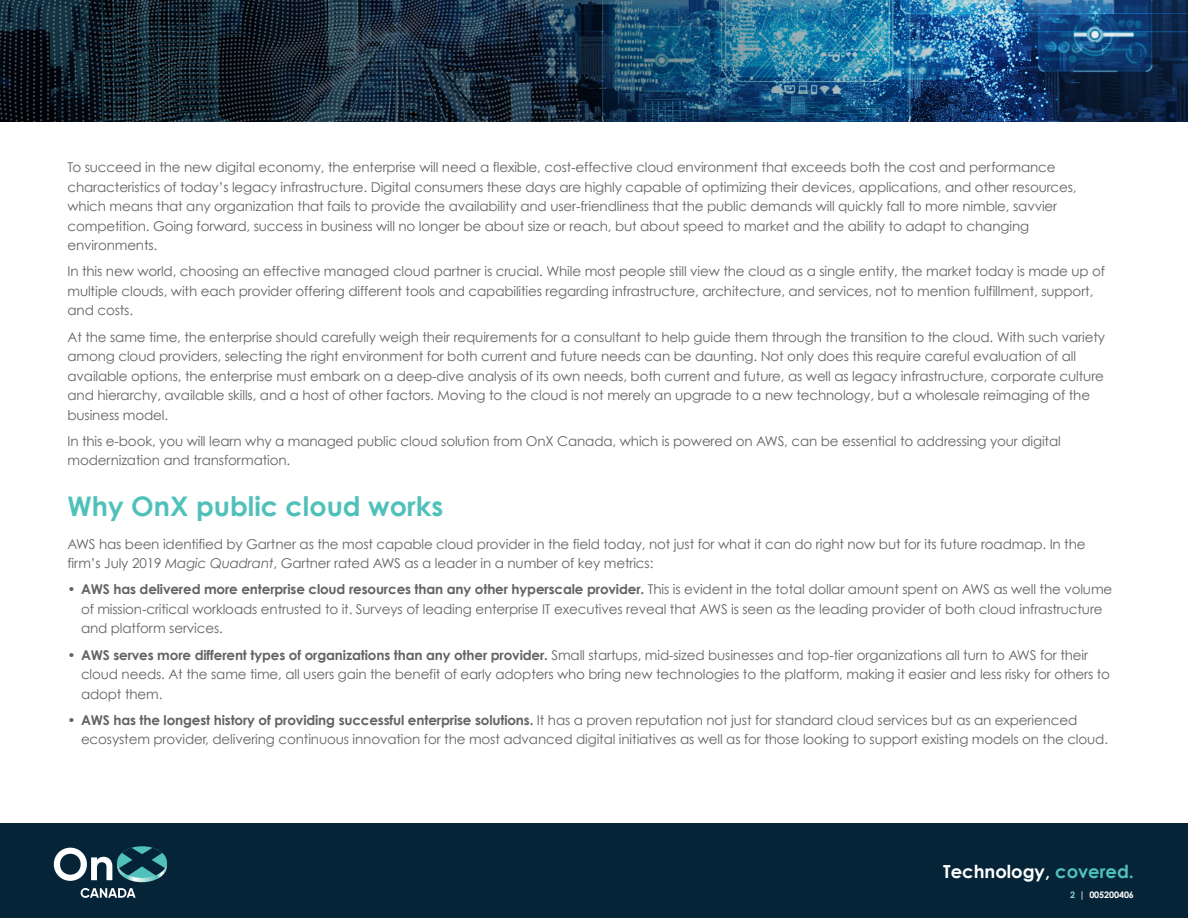
<style>
.page{position:relative;width:1188px;height:918px;background:#fff}
.page>*{position:absolute;margin:0;border:0;box-sizing:border-box;transform-origin:0 0}
.headers{font:700 27px "Century Gothic";color:#4fc1ba}
.t1{font:700 18px "Century Gothic";color:#fff}
.body_copy{font:13.5px/19.5px "Century Gothic";letter-spacing:-.01em;color:#636366}
.t2{font:700 9px "Century Gothic";letter-spacing:-.01em;color:#fff}
.s1{font-style:italic}
.s2{font-weight:700}
.s3{color:#4fc1ba}
.s4{color:#81ceca}
</style>
<div class="page">
<div style="left:0;top:824px;width:1188px;height:94px;background:#052438"></div>
<svg style="left:117px;top:846px;width:50px;height:32px"></svg>
<svg style="left:54px;top:848px;width:113px;height:34px"></svg>
<svg style="left:81px;top:888px;width:55px;height:10px"></svg>
<img style="left:0;top:0;width:1188px;height:122px">
<p class="body_copy" style="left:68px;top:157px;width:1011px">To succeed in the new digital economy, the enterprise will need a flexible, cost-effective cloud environment that exceeds both the cost and performance characteristics of today’s legacy infrastructure. Digital consumers these days are highly capable of optimizing their devices, applications, and other resources, which means that any organization that fails to provide the availability and user-friendliness that the public demands will quickly fall to more nimble, savvier competition. Going forward, success in business will no longer be about size or reach, but about speed to market and the ability to adapt to changing environments.</p>
<p class="body_copy" style="left:68px;top:262px;width:1039px">In this new world, choosing an effective managed cloud partner is crucial. While most people still view the cloud as a single entity, the market today is made up of multiple clouds, with each provider offering different tools and capabilities regarding infrastructure, architecture, and services, not to mention fulfillment, support, and costs.</p>
<p class="body_copy" style="left:68px;top:327px;width:1039px">At the same time, the enterprise should carefully weigh their requirements for a consultant to help guide them through the transition to the cloud. With such variety among cloud providers, selecting the right environment for both current and future needs can be daunting. Not only does this require careful evaluation of all available options, the enterprise must embark on a deep-dive analysis of its own needs, both current and future, as well as legacy infrastructure, corporate culture and hierarchy, available skills, and a host of other factors. Moving to the cloud is not merely an upgrade to a new technology, but a wholesale reimaging of the business model.</p>
<p class="body_copy" style="left:68px;top:431px;width:995px">In this e-book, you will learn why a managed public cloud solution from OnX Canada, which is powered on AWS, can be essential to addressing your digital modernization and transformation.</p>
<p class="headers" style="left:68px;top:489px;width:377px">Why OnX public cloud works</p>
<p class="body_copy" style="left:68px;top:534px;width:1020px">AWS has been identified by Gartner as the most capable cloud provider in the field today, not just for what it can do right now but for its future roadmap. In the firm’s July 2019 <span class="s1">Magic Quadrant</span>, Gartner rated AWS as a leader in a number of key metrics:</p>
<p class="body_copy" style="left:81px;top:580px;width:1033px;text-indent:-14px">• <span class="s2">AWS has delivered more enterprise cloud resources than any other hyperscale provider.</span> This is evident in the total dollar amount spent on AWS as well the volume of mission-critical workloads entrusted to it. Surveys of leading enterprise IT executives reveal that AWS is seen as the leading provider of both cloud infrastructure and platform services.</p>
<p class="body_copy" style="left:81px;top:645px;width:1031px;text-indent:-14px">• <span class="s2">AWS serves more different types of organizations than any other provider.</span> Small startups, mid-sized businesses and top-tier organizations all turn to AWS for their cloud needs. At the same time, all users gain the benefit of early adopters who bring new technologies to the platform, making it easier and less risky for others to adopt them.</p>
<p class="body_copy" style="left:81px;top:710px;width:1029px;text-indent:-14px">• <span class="s2">AWS has the longest history of providing successful enterprise solutions.</span> It has a proven reputation not just for standard cloud services but as an experienced ecosystem provider, delivering continuous innovation for the most advanced digital initiatives as well as for those looking to support existing models on the cloud.</p>
<h2 class="t1" style="left:943px;top:860px;width:192px">Technology, <span class="s3">covered.</span></h2>
<p class="t2" style="left:1070px;top:889px;width:65px"><span class="s4">2</span> | 005200406</p>
</div>
